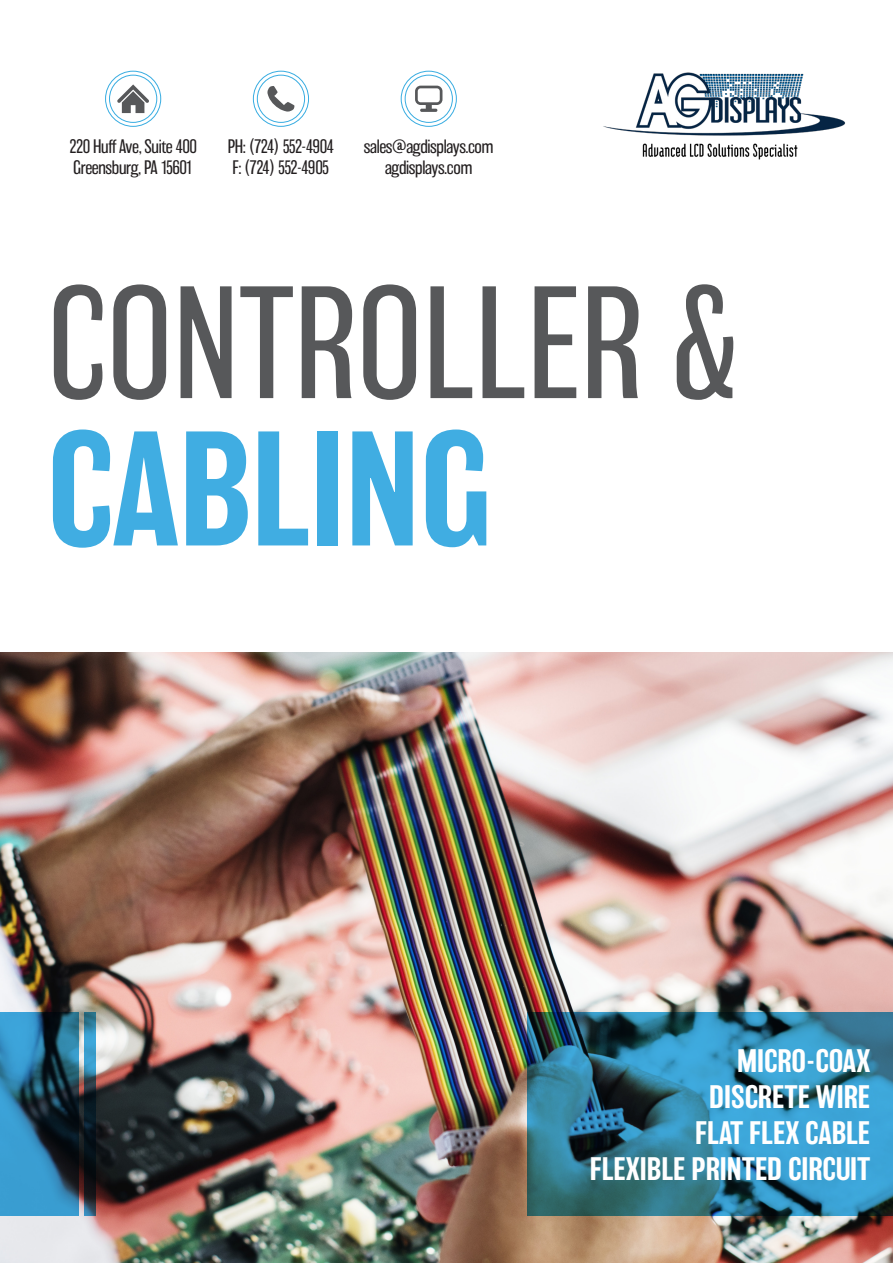
<style>
.page{position:relative;width:893px;height:1263px;background:#fff}
.page>*{position:absolute;margin:0;border:0;box-sizing:border-box;transform-origin:0 0}
.t1{font:500 150px "Balboa";color:#40ade2}
.t2{font:200 147px "Balboa";color:#57585a}
.t3{font:500 30px/36px "Balboa";color:#fff;text-align:right}
.t4{font:200 18px/21.6px "Balboa";letter-spacing:-.02em;color:#231f20}
.t5{font:200 18px/21.6px "Balboa";letter-spacing:-.07em;color:#231f20}
</style>
<div class="page">
<img style="left:0;top:652px;width:893px;height:611px">
<svg style="left:527px;top:1012px;width:366px;height:204px"></svg>
<svg style="left:0;top:1012px;width:79px;height:204px"></svg>
<svg style="left:85px;top:1012px;width:11px;height:204px"></svg>
<svg style="left:117px;top:84px;width:32px;height:29px"></svg>
<div style="left:105px;top:71px;width:56px;height:56px;border:1px solid #37ace1;border-radius:50%"></div>
<div style="left:109px;top:75px;width:48px;height:48px;border:1px solid #37ace1;border-radius:50%"></div>
<svg style="left:267px;top:86px;width:27px;height:26px"></svg>
<div style="left:253px;top:71px;width:56px;height:56px;border:1px solid #37ace1;border-radius:50%"></div>
<div style="left:257px;top:75px;width:48px;height:48px;border:1px solid #37ace1;border-radius:50%"></div>
<svg style="left:415px;top:86px;width:27px;height:26px"></svg>
<div style="left:401px;top:71px;width:56px;height:56px;border:1px solid #37ace1;border-radius:50%"></div>
<div style="left:405px;top:75px;width:48px;height:48px;border:1px solid #37ace1;border-radius:50%"></div>
<img style="left:603px;top:72px;width:242px;height:88px">
<p class="t4" style="left:69px;top:135px;width:130px">220 Huff Ave, Suite 400<br>Greensburg, PA 15601</p>
<p class="t5" style="left:228px;top:135px;width:108px">PH: (724) 552-4904<br>F: (724) 552-4905</p>
<p class="t4" style="left:364px;top:135px;width:132px;text-align:center">sales@agdisplays.com agdisplays.com</p>
<h2 class="t2" style="left:47px;top:265px;width:694px">CONTROLLER &amp;</h2>
<h1 class="t1" style="left:47px;top:407px;width:448px">CABLING</h1>
<h3 class="t3" style="left:590px;top:1043px;width:282px">MICRO-COAX<br>DISCRETE WIRE<br>FLAT FLEX CABLE<br>FLEXIBLE PRINTED CIRCUIT</h3>
</div>
